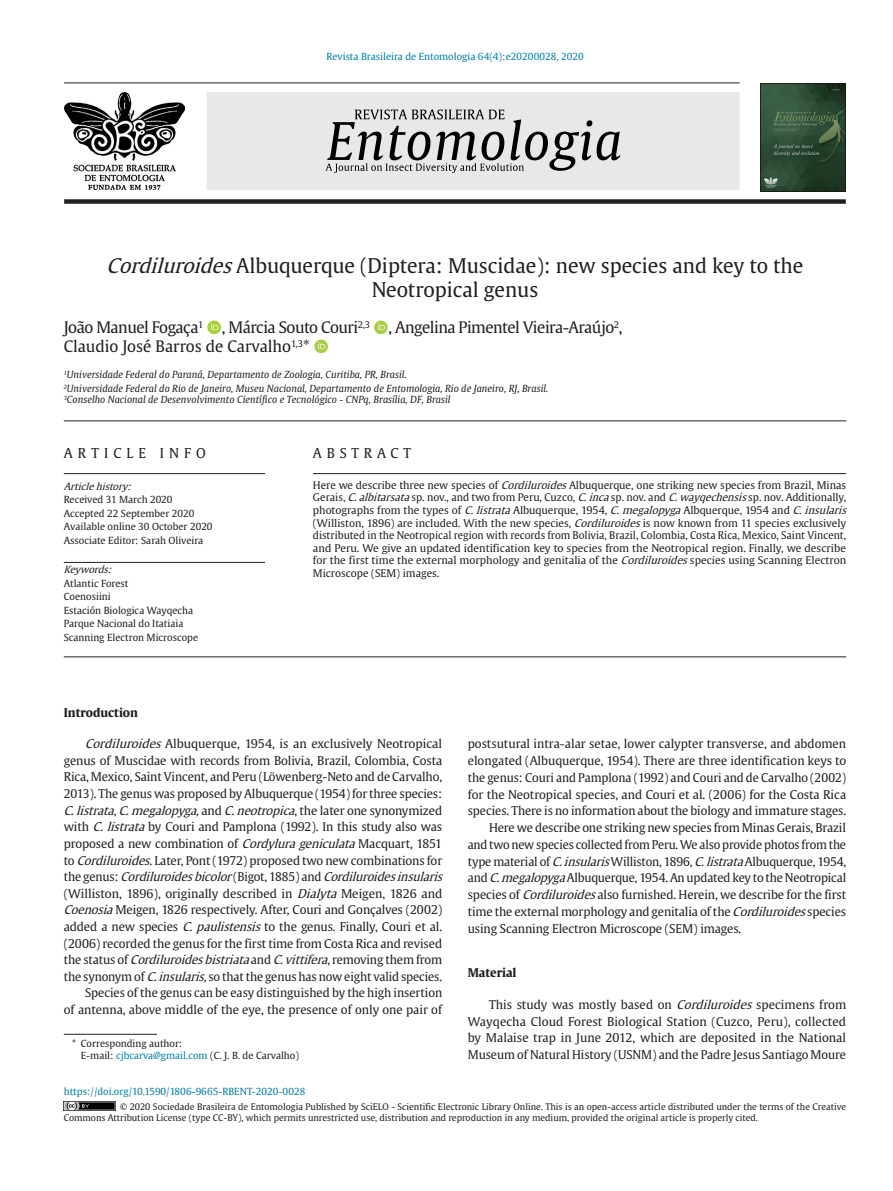
<style>
.page{position:relative;width:893px;height:1191px;background:#fff}
.page>*{position:absolute;margin:0;border:0;box-sizing:border-box;transform-origin:0 0}
.ArticleTitle{font:20.1px/24.2px "Gulliver";color:#231f20;text-align:center}
.Authors{font:15.75px/18.9px "Gulliver";letter-spacing:-.03em;color:#231f20}
.ArticleInfoTitle{font:13.5px "Gulliver";letter-spacing:.38em;color:#231f20}
.AbstractTitle{font:13.5px "Gulliver";letter-spacing:.36em;color:#231f20}
.Paragraph{font:12px/16.6px "Gulliver";letter-spacing:-.01em;color:#231f20;text-align:justify}
.Heading1Alt{font:700 12px "Gulliver";color:#231f20}
.Heading1{font:700 12px "Gulliver";color:#231f20}
.Abstract{font:10.5px/12.6px "Gulliver";color:#231f20}
.Affiliations{font:italic 9.75px "Gulliver";color:#231f20}
.Keywords{font:9.75px/13.5px "Gulliver";color:#231f20}
.ArticleDOIAlt{font:9.75px "Gulliver";color:#0080ac}
.AffiliationsAlt{font:italic 9.75px "Gulliver";color:#231f20}
.History{font:9.75px/13.5px "Gulliver";color:#231f20}
.Correspondence{font:9.75px/11.7px "Gulliver";color:#231f20}
.fnEdited-by{font:9.75px "Gulliver";color:#231f20}
.HistoryTitle{font:italic 9.75px "Gulliver";color:#231f20}
.LicenseParaAlt{font:9px/10.8px "Gulliver";color:#231f20}
.s1{font-style:italic}
.s2{color:#0080ac}
</style>
<div class="page">
<img style="left:64px;top:92px;width:121px;height:98px">
<hr style="left:64px;top:83px;width:676px;height:1px;background:#231f20">
<div style="left:207px;top:92px;width:532px;height:98px;background:#e7e8e9"></div>
<div style="left:64px;top:199px;width:782px;height:5px;background:#231f20"></div>
<img style="left:761px;top:84px;width:85px;height:107px">
<svg style="left:326px;top:109px;width:294px;height:64px"></svg>
<img style="left:64px;top:1101px;width:51px;height:9px">
<hr style="left:64px;top:420px;width:782px;height:1px;background:#231f20">
<hr style="left:64px;top:1034px;width:93px;height:1px;background:#231f20">
<hr style="left:313px;top:473px;width:533px;height:1px;background:#231f20">
<hr style="left:64px;top:473px;width:201px;height:1px;background:#231f20">
<hr style="left:64px;top:562px;width:201px;height:1px;background:#231f20">
<hr style="left:64px;top:656px;width:782px;height:1px;background:#231f20">
<p class="ArticleDOIAlt" style="left:327px;top:50px;width:259px">Revista Brasileira de Entomologia 64(4):e20200028, 2020</p>
<p class="ArticleTitle" style="left:107px;top:253px;width:698px"><span class="s1">Cordiluroides</span>Albuquerque (Diptera: Muscidae): new species and key to the<br>Neotropical genus</p>
<p class="Authors" style="left:64px;top:318px;width:560px">João Manuel Fogaça<sup>1</sup> , Márcia Souto Couri<sup>2,3</sup> , Angelina Pimentel Vieira-Araújo<sup>2</sup>,<br>Claudio José Barros de Carvalho<sup>1,3</sup>*</p>
<p class="Affiliations" style="left:64px;top:369px;width:344px"><sup>1</sup>Universidade Federal do Paraná, Departamento de Zoologia, Curitiba, PR, Brasil.</p>
<p class="Affiliations" style="left:64px;top:382px;width:486px"><sup>2</sup>Universidade Federal do Rio de Janeiro, Museu Nacional, Departamento de Entomologia, Rio de Janeiro, RJ, Brasil.</p>
<p class="AffiliationsAlt" style="left:64px;top:394px;width:388px"><sup>3</sup>Conselho Nacional de Desenvolvimento Científico e Tecnológico - CNPq, Brasília, DF, Brasil</p>
<p class="ArticleInfoTitle" style="left:64px;top:445px;width:143px">ARTICLE INFO</p>
<p class="HistoryTitle" style="left:64px;top:480px;width:72px">Articlehistory:</p>
<p class="History" style="left:64px;top:493px;width:150px">Received 31 March 2020<br>Accepted 22 September 2020<br>Available online 30 October 2020</p>
<p class="fnEdited-by" style="left:64px;top:534px;width:141px">Associate Editor: Sarah Oliveira</p>
<p class="Keywords" style="left:64px;top:563px;width:136px"><span class="s1">Keywords:<br></span>Atlantic Forest<br>Coenosiini<br>Estación Biologica Wayqecha<br>Parque Nacional do Itatiaia<br>Scanning Electron Microscope</p>
<p class="AbstractTitle" style="left:313px;top:445px;width:100px">ABSTRACT</p>
<p class="Abstract" style="left:313px;top:478px;width:538px">Here we describe three new species of <span class="s1">Cordiluroides</span>Albuquerque, one striking new species from Brazil, Minas Gerais, <span class="s1">C.albitarsata</span>sp. nov., and two from Peru, Cuzco, <span class="s1">C.inca</span>sp. nov. and <span class="s1">C.wayqechensis</span>sp. nov. Additionally, photographs from the types of <span class="s1">C.listrata</span>Albuquerque, 1954, <span class="s1">C.megalopyga</span>Albquerque, 1954 and <span class="s1">C.insularis </span>(Williston, 1896) are included. With the new species, <span class="s1">Cordiluroides</span>is now known from 11 species exclusively distributed in the Neotropical region with records from Bolivia, Brazil, Colombia, Costa Rica, Mexico, Saint Vincent, and Peru. We give an updated identification key to species from the Neotropical region. Finally, we describe for the first time the external morphology and genitalia of the <span class="s1">Cordiluroides</span>species using Scanning Electron Microscope (SEM) images.</p>
<p class="Heading1Alt" style="left:64px;top:704px;width:76px">Introduction</p>
<p class="Paragraph" style="left:64px;top:735px;width:384px;text-align:left;text-indent:21px"><span class="s1">Cordiluroides</span>Albuquerque, 1954, is an exclusively Neotropical genus of Muscidae with records from Bolivia, Brazil, Colombia, Costa Rica, Mexico, Saint Vincent, and Peru (Löwenberg-Neto and de Carvalho, 2013). The genus was proposed by Albuquerque (1954) for three species:<br><span class="s1">C.listrata</span>, <span class="s1">C.megalopyga,</span>a n d <span class="s1">C.neotropica</span>, t h e l a t e r o n e s y n o n y m i z e d with <span class="s1">C.listrata</span>by Couri and Pamplona (1992). In this study also was proposed a new combination of <span class="s1">Cordylurageniculata</span>Macquart, 1851 to <span class="s1">Cordiluroides</span>. Later, Pont (1972) proposed two new combinations for t h e g e n u s : <span class="s1">Cordiluroidesbicolor</span>( B i g o t , 1 8 8 5 ) a n d <span class="s1">Cordiluroidesinsularis </span>(Williston, 1896), originally described in <span class="s1">Dialyta</span>Meigen, 1826 and <span class="s1">Coenosia</span>Meigen, 1826 respectively. After, Couri and Gonçalves (2002) added a new species <span class="s1">C.paulistensis</span>to the genus. Finally, Couri et al. (2006) recorded the genus for the first time from Costa Rica and revised t h e s t a t u s o f <span class="s1">Cordiluroidesbistriata</span>a n d <span class="s1">C.vittifera</span>, r e m o v i n g t h e m f r o m the synonym of <span class="s1">C.insularis</span>, so that the genus has now eight valid species.</p>
<p class="Paragraph" style="left:64px;top:984px;width:380px;text-align:right">Species of the genus can be easy distinguished by the high insertion<br>of antenna, above middle of the eye, the presence of only one pair of</p>
<p class="Correspondence" style="left:81px;top:1038px;width:220px;text-indent:-9px">* Corresponding author:<br>E-mail: <span class="s2">cjbcarva@gmail.com</span> (C. J. B. de Carvalho)</p>
<p class="Paragraph" style="left:468px;top:735px;width:380px">postsutural intra-alar setae, lower calypter transverse, and abdomen elongated (Albuquerque, 1954). There are three identification keys to the genus: Couri and Pamplona (1992) and Couri and de Carvalho (2002) for the Neotropical species, and Couri et al. (2006) for the Costa Rica species. There is no information about the biology and immature stages.</p>
<p class="Paragraph" style="left:468px;top:819px;width:380px;text-indent:21px">Here we describe one striking new species from Minas Gerais, Brazil and two new species collected from Peru. We also provide photos from the type material of <span class="s1">C.insularis</span>Williston, 1896, <span class="s1">C.listrata</span>Albuquerque, 1954, and <span class="s1">C.megalopyga</span>Albuquerque, 1954. An updated key to the Neotropical species of <span class="s1">Cordiluroides</span>also furnished. Herein, we describe for the first time the external morphology and genitalia of the <span class="s1">Cordiluroides</span>species using Scanning Electron Microscope (SEM) images.</p>
<p class="Heading1" style="left:468px;top:965px;width:50px">Material</p>
<p class="Paragraph" style="left:468px;top:996px;width:380px;text-indent:21px">This study was mostly based on <span class="s1">Cordiluroides</span>specimens from Wayqecha Cloud Forest Biological Station (Cuzco, Peru), collected by Malaise trap in June 2012, which are deposited in the National Museum of Natural History (USNM) and the Padre Jesus Santiago Moure</p>
<p class="ArticleDOIAlt" style="left:64px;top:1085px;width:243px">https://doi.org/10.1590/1806-9665-RBENT-2020-0028</p>
<p class="LicenseParaAlt" style="left:64px;top:1101px;width:784px;text-indent:56px">© 2020 Sociedade Brasileira de Entomologia Published by SciELO - Scientific Electronic Library Online. This is an open-access article distributed under the terms of the Creative<br>Commons Attribution License (type CC-BY), which permits unrestricted use, distribution and reproduction in any medium, provided the original article is properly cited.</p>
</div>
